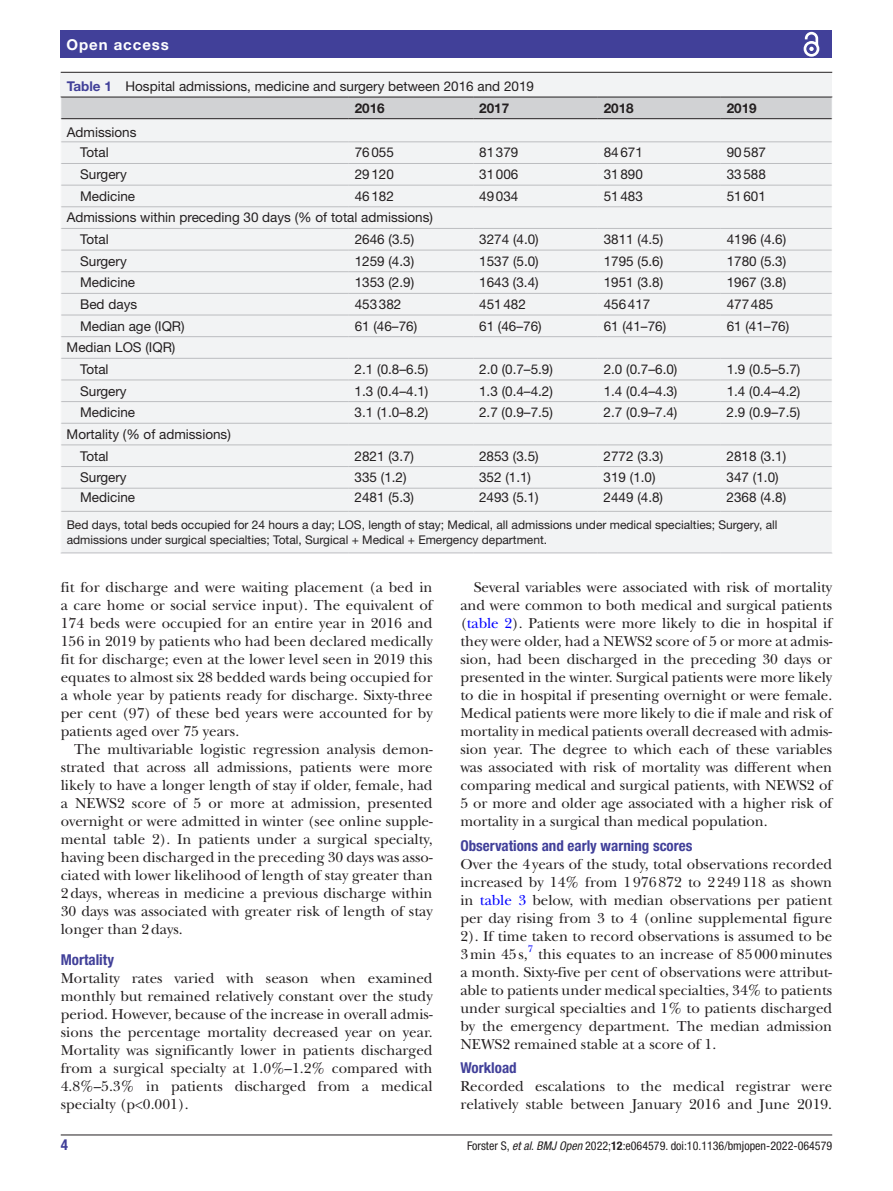
<style>
.page{position:relative;width:893px;height:1191px;background:#fff}
.page>*{position:absolute;margin:0;border:0;box-sizing:border-box;transform-origin:0 0}
.t1{font:15px/18px "New Baskerville";color:#231f20;text-align:justify}
.t2{font:700 condensed 15px "Helvetica Neue LT Std";color:#414099}
.t3{font:700 15px "Helvetica Neue LT Std";letter-spacing:.065em;color:#fff}
.t4{font:13.5px/21.6px "Helvetica Neue LT Std";color:#231f20}
.t5{font:700 13.5px "Helvetica Neue LT Std";color:#231f20}
.t6{font:12px/15px "Helvetica Neue LT Std";color:#231f20}
.t7{font:condensed 12px "Helvetica Neue LT Std";color:#231f20}
.t8{font:9.9px "New Baskerville";color:#00f}
.s1{font-weight:700;color:#414099}
.s2{font-weight:700}
.s3{color:#00f}
.s4{font-style:italic}
</style>
<div class="page">
<hr style="left:61px;top:1134px;width:771px;height:1px;background:#231f20">
<div style="left:61px;top:31px;width:771px;height:27px;background:#414099"></div>
<svg style="left:803px;top:31px;width:17px;height:26px"></svg>
<div style="left:61px;top:73px;width:771px;height:480px;background:#f2f3f4"></div>
<hr style="left:61px;top:72px;width:771px;height:1px;background:#231f20">
<hr style="left:349px;top:511px;width:124px;height:1px;background:#bcbdc0">
<hr style="left:473px;top:511px;width:125px;height:1px;background:#bcbdc0">
<hr style="left:598px;top:511px;width:123px;height:1px;background:#bcbdc0">
<hr style="left:721px;top:511px;width:111px;height:1px;background:#bcbdc0">
<hr style="left:61px;top:511px;width:288px;height:1px;background:#bcbdc0">
<hr style="left:61px;top:552px;width:288px;height:1px;background:#bcbdc0">
<hr style="left:349px;top:552px;width:124px;height:1px;background:#bcbdc0">
<hr style="left:473px;top:552px;width:125px;height:1px;background:#bcbdc0">
<hr style="left:598px;top:552px;width:123px;height:1px;background:#bcbdc0">
<hr style="left:721px;top:552px;width:111px;height:1px;background:#bcbdc0">
<svg style="left:60px;top:97px;width:773px;height:392px"></svg>
<p class="t3" style="left:66px;top:35px;width:104px">Open access</p>
<p class="t4" style="left:355px;top:75px;width:181px;line-height:22px;text-indent:-288px"><span class="s1">Table 1</span> Hospital admissions, medicine and surgery between 2016 and 2019<br><span class="s2">2016</span></p>
<p class="t5" style="left:479px;top:99px;width:32px">2017</p>
<p class="t5" style="left:604px;top:99px;width:32px">2018</p>
<p class="t5" style="left:727px;top:99px;width:32px">2019</p>
<p class="t4" style="left:80px;top:122px;width:58px;line-height:20.1px;text-indent:-14px">Admissions<br>Total</p>
<p class="t4" style="left:355px;top:142px;width:41px">76055</p>
<p class="t4" style="left:479px;top:142px;width:41px">81379</p>
<p class="t4" style="left:604px;top:142px;width:41px">84671</p>
<p class="t4" style="left:727px;top:142px;width:41px">90587</p>
<p class="t4" style="left:80px;top:163px;width:48px">Surgery</p>
<p class="t4" style="left:355px;top:163px;width:41px">29120</p>
<p class="t4" style="left:479px;top:163px;width:41px">31006</p>
<p class="t4" style="left:604px;top:163px;width:41px">31890</p>
<p class="t4" style="left:727px;top:163px;width:41px">33588</p>
<p class="t4" style="left:80px;top:185px;width:57px">Medicine</p>
<p class="t4" style="left:355px;top:185px;width:41px">46182</p>
<p class="t4" style="left:479px;top:185px;width:41px">49034</p>
<p class="t4" style="left:604px;top:185px;width:41px">51483</p>
<p class="t4" style="left:727px;top:185px;width:41px">51601</p>
<p class="t4" style="left:80px;top:207px;width:354px;text-indent:-14px">Admissions within preceding 30 days (% of total admissions)<br>Total</p>
<p class="t4" style="left:355px;top:228px;width:61px">2646 (3.5)</p>
<p class="t4" style="left:479px;top:228px;width:61px">3274 (4.0)</p>
<p class="t4" style="left:604px;top:228px;width:61px">3811 (4.5)</p>
<p class="t4" style="left:727px;top:228px;width:61px">4196 (4.6)</p>
<p class="t4" style="left:80px;top:250px;width:48px">Surgery</p>
<p class="t4" style="left:355px;top:250px;width:61px">1259 (4.3)</p>
<p class="t4" style="left:479px;top:250px;width:61px">1537 (5.0)</p>
<p class="t4" style="left:604px;top:250px;width:61px">1795 (5.6)</p>
<p class="t4" style="left:727px;top:250px;width:61px">1780 (5.3)</p>
<p class="t4" style="left:80px;top:271px;width:57px">Medicine</p>
<p class="t4" style="left:355px;top:271px;width:61px">1353 (2.9)</p>
<p class="t4" style="left:479px;top:271px;width:61px">1643 (3.4)</p>
<p class="t4" style="left:604px;top:271px;width:61px">1951 (3.8)</p>
<p class="t4" style="left:727px;top:271px;width:61px">1967 (3.8)</p>
<p class="t4" style="left:80px;top:293px;width:59px">Bed days</p>
<p class="t4" style="left:355px;top:293px;width:48px">453382</p>
<p class="t4" style="left:479px;top:293px;width:48px">451482</p>
<p class="t4" style="left:604px;top:293px;width:48px">456417</p>
<p class="t4" style="left:727px;top:293px;width:48px">477485</p>
<p class="t4" style="left:80px;top:315px;width:106px">Median age (IQR)</p>
<p class="t4" style="left:355px;top:315px;width:64px">61 (46–76)</p>
<p class="t4" style="left:479px;top:315px;width:64px">61 (46–76)</p>
<p class="t4" style="left:604px;top:315px;width:64px">61 (41–76)</p>
<p class="t4" style="left:727px;top:315px;width:64px">61 (41–76)</p>
<p class="t4" style="left:80px;top:336px;width:97px;text-indent:-14px">Median LOS (IQR)<br>Total</p>
<p class="t4" style="left:355px;top:358px;width:75px">2.1 (0.8–6.5)</p>
<p class="t4" style="left:479px;top:358px;width:75px">2.0 (0.7–5.9)</p>
<p class="t4" style="left:604px;top:358px;width:75px">2.0 (0.7–6.0)</p>
<p class="t4" style="left:727px;top:358px;width:75px">1.9 (0.5–5.7)</p>
<p class="t4" style="left:80px;top:380px;width:48px">Surgery</p>
<p class="t4" style="left:355px;top:380px;width:75px">1.3 (0.4–4.1)</p>
<p class="t4" style="left:479px;top:380px;width:75px">1.3 (0.4–4.2)</p>
<p class="t4" style="left:604px;top:380px;width:75px">1.4 (0.4–4.3)</p>
<p class="t4" style="left:727px;top:380px;width:75px">1.4 (0.4–4.2)</p>
<p class="t4" style="left:80px;top:401px;width:57px">Medicine</p>
<p class="t4" style="left:355px;top:401px;width:75px">3.1 (1.0–8.2)</p>
<p class="t4" style="left:479px;top:401px;width:75px">2.7 (0.9–7.5)</p>
<p class="t4" style="left:604px;top:401px;width:75px">2.7 (0.9–7.4)</p>
<p class="t4" style="left:727px;top:401px;width:75px">2.9 (0.9–7.5)</p>
<p class="t4" style="left:80px;top:423px;width:152px;text-indent:-14px">Mortality (% of admissions)<br>Total</p>
<p class="t4" style="left:355px;top:445px;width:61px">2821 (3.7)</p>
<p class="t4" style="left:479px;top:445px;width:61px">2853 (3.5)</p>
<p class="t4" style="left:604px;top:445px;width:61px">2772 (3.3)</p>
<p class="t4" style="left:727px;top:445px;width:61px">2818 (3.1)</p>
<p class="t4" style="left:80px;top:466px;width:48px">Surgery</p>
<p class="t4" style="left:355px;top:466px;width:54px">335 (1.2)</p>
<p class="t4" style="left:479px;top:466px;width:54px">352 (1.1)</p>
<p class="t4" style="left:604px;top:466px;width:54px">319 (1.0)</p>
<p class="t4" style="left:727px;top:466px;width:54px">347 (1.0)</p>
<p class="t4" style="left:80px;top:486px;width:57px">Medicine</p>
<p class="t4" style="left:355px;top:486px;width:61px">2481 (5.3)</p>
<p class="t4" style="left:479px;top:486px;width:61px">2493 (5.1)</p>
<p class="t4" style="left:604px;top:486px;width:61px">2449 (4.8)</p>
<p class="t4" style="left:727px;top:486px;width:61px">2368 (4.8)</p>
<p class="t6" style="left:67px;top:517px;width:712px">Bed days, total beds occupied for 24 hours a day; LOS, length of stay; Medical, all admissions under medical specialties; Surgery, all admissions under surgical specialties; Total, Surgical + Medical + Emergency department.</p>
<p class="t1" style="left:61px;top:578px;width:373px">fit for discharge and were waiting placement (a bed in a care home or social service input). The equivalent of 174 beds were occupied for an entire year in 2016 and 156 in 2019 by patients who had been declared medically fit for discharge; even at the lower level seen in 2019 this equates to almost six 28 bedded wards being occupied for a whole year by patients ready for discharge. Sixty-three per cent (97) of these bed years were accounted for by patients aged over 75 years.</p>
<p class="t1" style="left:61px;top:740px;width:373px;text-indent:14px">The multivariable logistic regression analysis demon&shy;strated that across all admissions, patients were more likely to have a longer length of stay if older, female, had a NEWS2 score of 5 or more at admission, presented overnight or were admitted in winter (see online supple&shy;mental table 2). In patients under a surgical specialty, having been discharged in the preceding 30 days was asso&shy;ciated with lower likelihood of length of stay greater than 2days, whereas in medicine a previous discharge within 30 days was associated with greater risk of length of stay longer than 2days.</p>
<p class="t2" style="left:61px;top:951px;width:55px">Mortality</p>
<p class="t1" style="left:61px;top:969px;width:373px">Mortality rates varied with season when examined monthly but remained relatively constant over the study period. However, because of the increase in overall admis&shy;sions the percentage mortality decreased year on year.<br>Mortality was significantly lower in patients discharged from a surgical specialty at 1.0%–1.2% compared with 4.8%–5.3% in patients discharged from a medical specialty (p&lt;0.001).</p>
<p class="t1" style="left:460px;top:578px;width:373px;text-indent:13px">Several variables were associated with risk of mortality and were common to both medical and surgical patients (<span class="s3">table 2</span>). Patients were more likely to die in hospital if they were older, had a NEWS2 score of 5 or more at admis&shy;sion, had been discharged in the preceding 30 days or presented in the winter. Surgical patients were more likely to die in hospital if presenting overnight or were female.<br>Medical patients were more likely to die if male and risk of mortality in medical patients overall decreased with admis&shy;sion year. The degree to which each of these variables was associated with risk of mortality was different when comparing medical and surgical patients, with NEWS2 of 5 or more and older age associated with a higher risk of mortality in a surgical than medical population.</p>
<p class="t2" style="left:460px;top:836px;width:234px">Observations and early warning scores</p>
<p class="t1" style="left:460px;top:854px;width:373px">Over the 4years of the study, total observations recorded increased by 14% from 1976872 to 2249118 as shown in <span class="s3">table 3</span> below, with median observations per patient per day rising from 3 to 4 (online supplemental figure 2). If time taken to record observations is assumed to be 3min 45s,</p>
<p class="t8" style="left:528px;top:942px;width:7px">7</p>
<p class="t1" style="left:460px;top:944px;width:373px;text-indent:78px">this equates to an increase of 85000minutes a month. Sixty-five per cent of observations were attribut&shy;able to patients under medical specialties, 34% to patients under surgical specialties and 1% to patients discharged by the emergency department. The median admission NEWS2 remained stable at a score of 1.</p>
<p class="t2" style="left:460px;top:1059px;width:58px">Workload</p>
<p class="t1" style="left:460px;top:1077px;width:373px">Recorded escalations to the medical registrar were relatively stable between January 2016 and June 2019.</p>
<p class="t2" style="left:61px;top:1135px;width:9px">4</p>
<p class="t7" style="left:467px;top:1138px;width:367px">Forster S, <span class="s4">et al</span>. <span class="s4">BMJ Open</span> 2022;<span class="s2">12</span>:e064579. doi:10.1136/bmjopen-2022-064579</p>
</div>
